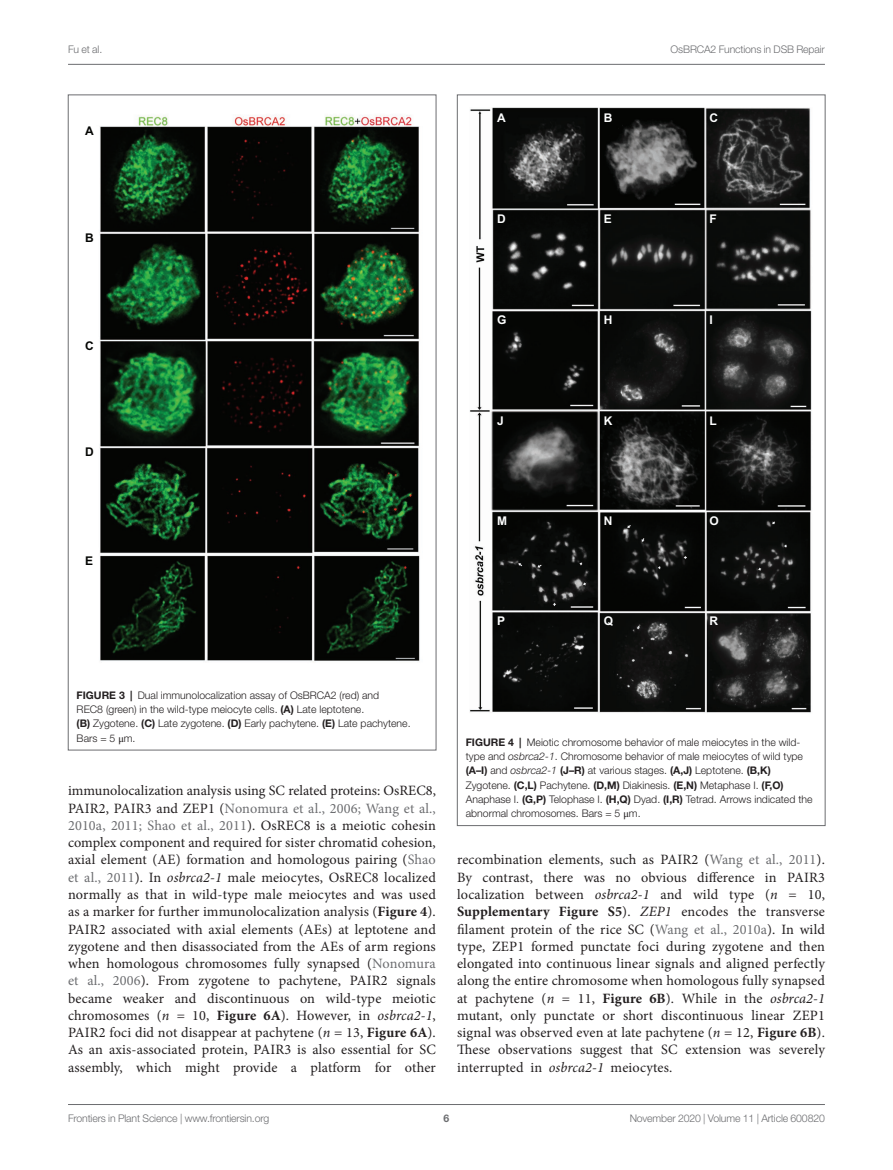
<style>
.page{position:relative;width:893px;height:1170px;background:#fff}
.page>*{position:absolute;margin:0;border:0;box-sizing:border-box;transform-origin:0 0}
.TEXT{font:14.25px/17.2px "Minion Pro";letter-spacing:.01em;color:#231f20;text-align:justify}
.t1{font:700 12px "Arial";color:#fdfefe}
.t2{font:700 12px "Arial";color:#040503}
.FIG_LEG{font:300 10.5px/14.2px "Helvetica Neue LT Std";color:#231f20}
.t3{font:300 10.5px "Helvetica Neue LT Std";letter-spacing:-.015em;color:#6c6d70}
.t4{font:700 10.5px "Helvetica Neue LT Std";color:#6c6d70}
.s1{font-weight:700}
.s2{font-family:"STIX General";font-weight:400}
.s3{color:#6c6d70}
.s4{font-style:italic}
</style>
<div class="page">
<hr style="left:68px;top:64px;width:757px;height:1px;background:#6c6d70">
<hr style="left:68px;top:1104px;width:757px;height:1px;background:#6c6d70">
<img style="left:99px;top:115px;width:321px;height:547px">
<img style="left:469px;top:107px;width:343px;height:606px">
<p class="t3" style="left:68px;top:42px;width:36px">Fu et al.</p>
<p class="t3" style="left:671px;top:42px;width:156px">OsBRCA2 Functions in DSB Repair</p>
<p class="t2" style="left:85px;top:122px;width:10px">A</p>
<p class="t1" style="left:497px;top:109px;width:10px">A</p>
<p class="t1" style="left:604px;top:109px;width:10px">B</p>
<p class="t1" style="left:709px;top:109px;width:10px">C</p>
<p class="t2" style="left:85px;top:229px;width:10px">B</p>
<p class="t1" style="left:497px;top:211px;width:10px">D</p>
<p class="t1" style="left:604px;top:211px;width:10px">E</p>
<p class="t1" style="left:709px;top:211px;width:9px">F</p>
<p class="t2" style="left:85px;top:337px;width:10px">C</p>
<p class="t1" style="left:497px;top:312px;width:11px">G</p>
<p class="t1" style="left:604px;top:312px;width:10px">H</p>
<p class="t1" style="left:709px;top:312px;width:5px">I</p>
<p class="t2" style="left:85px;top:443px;width:10px">D</p>
<p class="t2" style="left:85px;top:552px;width:10px">E</p>
<p class="t1" style="left:497px;top:412px;width:8px">J</p>
<p class="t1" style="left:604px;top:412px;width:10px">K</p>
<p class="t1" style="left:709px;top:412px;width:9px">L</p>
<p class="t1" style="left:497px;top:512px;width:11px">M</p>
<p class="t1" style="left:604px;top:512px;width:10px">N</p>
<p class="t1" style="left:709px;top:512px;width:11px">O</p>
<p class="t1" style="left:497px;top:612px;width:10px">P</p>
<p class="t1" style="left:604px;top:612px;width:11px">Q</p>
<p class="t1" style="left:709px;top:612px;width:10px">R</p>
<p class="FIG_LEG" style="left:77px;top:687px;width:335px"><span class="s1">FIGURE 3 |</span> Dual immunolocalization assay of OsBRCA2 (red) and<br>REC8 (green) in the wild-type meiocyte cells. <span class="s1">(A)</span> Late leptotene.<br><span class="s1">(B)</span> Zygotene. <span class="s1">(C)</span> Late zygotene. <span class="s1">(D)</span> Early pachytene. <span class="s1">(E)</span> Late pachytene.<br>Bars = 5 <span class="s2">μ</span>m.</p>
<p class="TEXT" style="left:68px;top:782px;width:369px">immunolocalization analysis using SC related proteins: OsREC8, PAIR2, PAIR3 and ZEP1 (<span class="s3">Nonomura et al., 2006; Wang et al., 2010a, 2011; Shao et al., 2011</span>). OsREC8 is a meiotic cohesin complex component and required for sister chromatid cohesion, axial element (AE) formation and homologous pairing (<span class="s3">Shao et al., 2011</span>). In <span class="s4">osbrca2-1</span> male meiocytes, OsREC8 localized normally as that in wild-type male meiocytes and was used as a marker for further immunolocalization analysis (<span class="s1">Figure 4</span>).<br>PAIR2 associated with axial elements (AEs) at leptotene and zygotene and then disassociated from the AEs of arm regions when homologous chromosomes fully synapsed (<span class="s3">Nonomura et al., 2006</span>). From zygotene to pachytene, PAIR2 signals became weaker and discontinuous on wild-type meiotic chromosomes (<span class="s4">n</span> = 10, <span class="s1">Figure 6A</span>). However, in <span class="s4">osbrca2-1</span>, PAIR2 foci did not disappear at pachytene (<span class="s4">n</span> = 13, <span class="s1">Figure 6A</span>).<br>As an axis-associated protein, PAIR3 is also essential for SC assembly, which might provide a platform for other</p>
<p class="FIG_LEG" style="left:466px;top:734px;width:348px"><span class="s1">FIGURE 4 |</span> Meiotic chromosome behavior of male meiocytes in the wild&shy;type and <span class="s4">osbrca2-1</span>. Chromosome behavior of male meiocytes of wild type <span class="s1">(A–I)</span> and <span class="s4">osbrca2-1</span> <span class="s1">(J–R)</span> at various stages. <span class="s1">(A,J)</span> Leptotene. <span class="s1">(B,K)<br></span>Zygotene. <span class="s1">(C,L)</span> Pachytene. <span class="s1">(D,M)</span> Diakinesis. <span class="s1">(E,N)</span> Metaphase I. <span class="s1">(F,O)<br></span>Anaphase I. <span class="s1">(G,P)</span> Telophase I. <span class="s1">(H,Q)</span> Dyad. <span class="s1">(I,R)</span> Tetrad. Arrows indicated the abnormal chromosomes. Bars = 5 <span class="s2">μ</span>m.</p>
<p class="TEXT" style="left:457px;top:851px;width:369px">recombination elements, such as PAIR2 (<span class="s3">Wang et al., 2011</span>).<br>By contrast, there was no obvious difference in PAIR3 localization between <span class="s4">osbrca2-1</span> and wild type (<span class="s4">n</span> = 10, <span class="s1">Supplementary Figure S5</span>). <span class="s4">ZEP1</span> encodes the transverse filament protein of the rice SC (<span class="s3">Wang et al., 2010a</span>). In wild type, ZEP1 formed punctate foci during zygotene and then elongated into continuous linear signals and aligned perfectly along the entire chromosome when homologous fully synapsed at pachytene (<span class="s4">n</span> = 11, <span class="s1">Figure 6B</span>). While in the <span class="s4">osbrca2-1 </span>mutant, only punctate or short discontinuous linear ZEP1 signal was observed even at late pachytene (<span class="s4">n</span> = 12, <span class="s1">Figure 6B</span>).<br>These observations suggest that SC extension was severely interrupted in <span class="s4">osbrca2-1</span> meiocytes.</p>
<p class="t3" style="left:68px;top:1111px;width:203px">Frontiers in Plant Science | www.frontiersin.org</p>
<p class="t4" style="left:444px;top:1111px;width:7px">6</p>
<p class="t3" style="left:630px;top:1111px;width:197px">November 2020 | Volume 11 | Article 600820</p>
</div>
